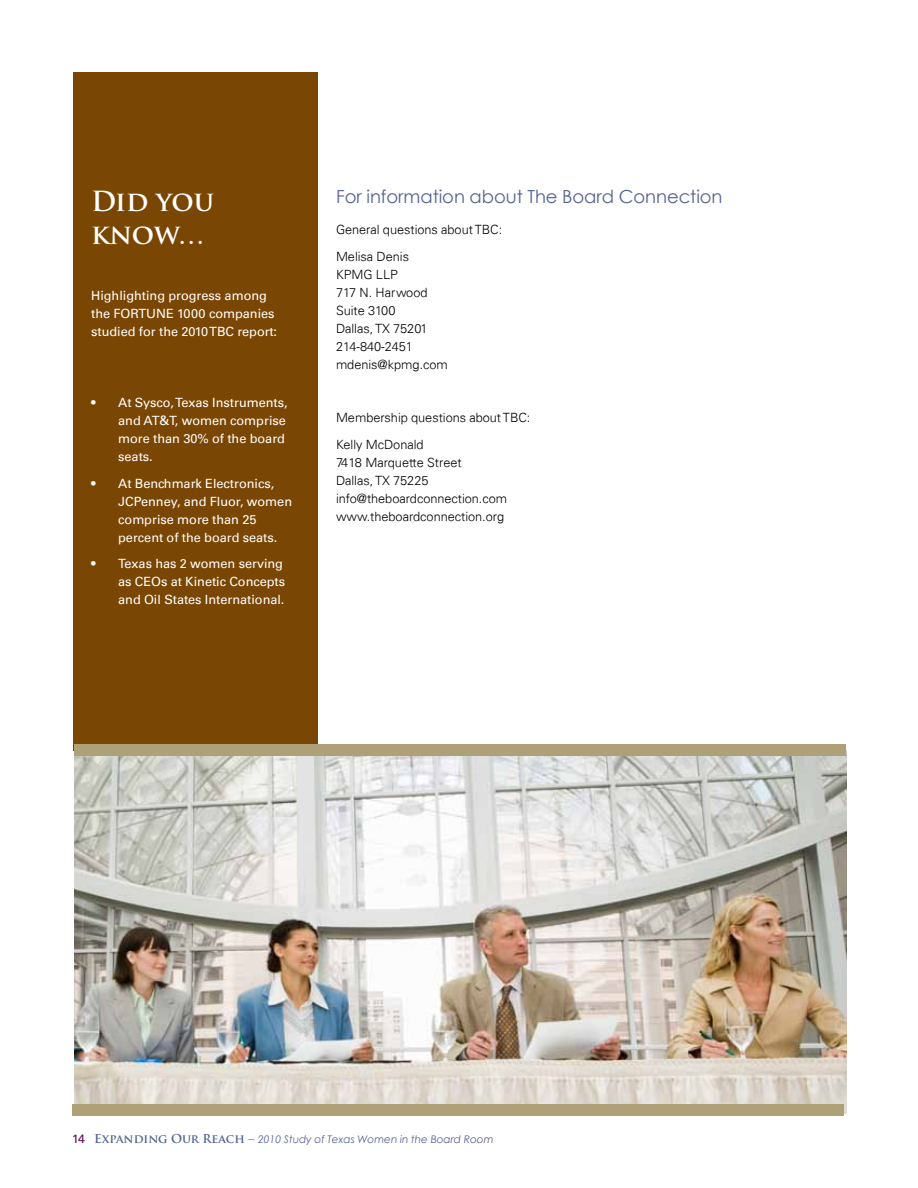
<style>
.page{position:relative;width:918px;height:1188px;background:#fff}
.page>*{position:absolute;margin:0;border:0;box-sizing:border-box;transform-origin:0 0}
.t1{font:700 27px/33px "Trajan Pro";letter-spacing:-.005em;color:#fff}
.t2{font:18px "Century Gothic";letter-spacing:-.005em;color:#546292}
.t3{font:12.75px/18px "Univers 55 Roman";letter-spacing:-.005em;color:#fff}
.t4{font:300 12.75px/18px "Univers 45";letter-spacing:-.005em;color:#000}
.t5{font:italic 10.5px "Century Gothic";letter-spacing:-.005em;color:#546292}
.s1{font-family:"Univers 55 Roman";font-style:normal;font-size:12px;color:#56004e}
.s2{font-family:"Trajan Pro";font-weight:700;font-style:normal;font-size:12px}
.s3{font-family:"Trajan Pro";font-style:normal;font-size:12px}
</style>
<div class="page">
<img style="left:74px;top:756px;width:772px;height:357px">
<div style="left:73px;top:72px;width:245px;height:678px;background:#7a4603"></div>
<div style="left:74px;top:744px;width:772px;height:12px;background:#aea077"></div>
<div style="left:72px;top:1105px;width:772px;height:11px;background:#aea077"></div>
<h1 class="t1" style="left:91px;top:185px;width:125px">Did you know…</h1>
<p class="t3" style="left:91px;top:286px;width:187px">Highlighting progress among the Fortune 1000 companies studied for the 2010 TBC report:</p>
<p class="t3" style="left:118px;top:394px;width:171px;text-indent:-27px">• At Sysco, Texas I nstruments, and AT&amp;T, women comprise more than 30% of the board seats.</p>
<p class="t3" style="left:118px;top:474px;width:175px;text-indent:-27px">• At Benchmark E lectronics,<br>JCPenney, and Fluor, women comprise more than 25 percent of the board seats.</p>
<p class="t3" style="left:118px;top:555px;width:168px;text-indent:-27px">• Texas has 2 women serving as CEOs at Kinetic Concepts and Oil States I nternational.</p>
<h2 class="t2" style="left:336px;top:183px;width:388px">For information about The Board Connection</h2>
<p class="t4" style="left:336px;top:216px;width:168px;line-height:26.7px">General questions about TBC:<br>Melisa Denis</p>
<p class="t4" style="left:336px;top:265px;width:113px">KPMG LLP<br>717 N . Harwood<br>Suite 3100<br>Dallas, TX 75201<br>214-840-2451 mdenis@kpmg.com</p>
<p class="t4" style="left:336px;top:404px;width:196px;line-height:26.7px">Membership questions about TBC:<br>Kelly McDonald</p>
<p class="t4" style="left:336px;top:453px;width:173px">7418 Marquette Street<br>Dallas, TX 75225 info@theboardconnection.com www.theboardconnection.org</p>
<p class="t5" style="left:72px;top:1132px;width:423px"><span class="s1">14</span> <span class="s2">Expanding Our Reach</span> <span class="s3">–</span> 2010 Study of Texas Women in the Board Room</p>
</div>
